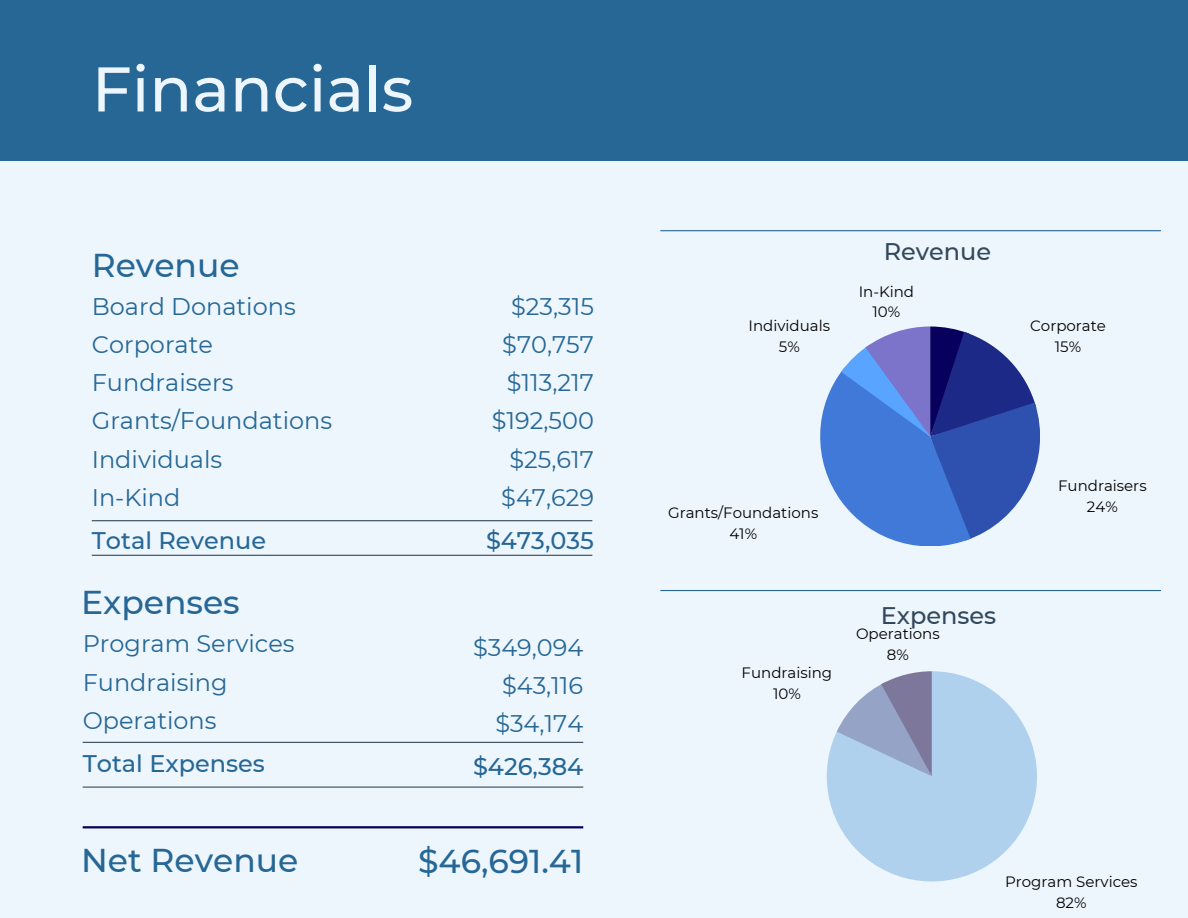
<style>
.page{position:relative;width:1188px;height:918px;background:#edf6fd}
.page>*{position:absolute;margin:0;border:0;box-sizing:border-box;transform-origin:0 0}
.t1{font:500 63px "Montserrat";color:#edf6fd}
.t2{font:500 33px "Montserrat";color:#266796}
.t3{font:24px "Montserrat";color:#266796}
.t4{font:500 24px "Montserrat";color:#266796}
.t5{font:500 24px "Montserrat";color:#33485b}
.t6{font:15px/20.9px "Montserrat";color:#000;text-align:center}
</style>
<div class="page">
<div style="left:0;top:0;width:1188px;height:161px;background:#266796"></div>
<hr style="left:92px;top:555px;width:500px;height:1px;background:#33485b">
<hr style="left:83px;top:787px;width:500px;height:1px;background:#33485b">
<hr style="left:83px;top:826px;width:500px;height:2px;background:#07005c">
<hr style="left:92px;top:520px;width:500px;height:1px;background:#33485b">
<hr style="left:83px;top:742px;width:500px;height:1px;background:#33485b">
<svg style="left:820px;top:327px;width:220px;height:219px"></svg>
<svg style="left:827px;top:671px;width:210px;height:210px;fill:#afd1ed"></svg>
<svg style="left:837px;top:671px;width:95px;height:105px"></svg>
<hr style="left:660px;top:590px;width:501px;height:1px;background:#266796">
<hr style="left:660px;top:230px;width:501px;height:1px;background:#266796">
<p class="t1" style="left:92px;top:51px;width:323px">Financials</p>
<p class="t2" style="left:92px;top:245px;width:149px">Revenue</p>
<h1 class="t3" style="left:92px;top:291px;width:205px">Board Donations</h1>
<h2 class="t3" style="left:92px;top:330px;width:123px">Corporate</h2>
<p class="t3" style="left:92px;top:368px;width:143px">Fundraisers</p>
<p class="t3" style="left:92px;top:406px;width:242px">Grants/Foundations</p>
<p class="t3" style="left:92px;top:444px;width:132px">Individuals</p>
<p class="t3" style="left:92px;top:483px;width:90px">In-Kind</p>
<p class="t4" style="left:92px;top:525px;width:176px">Total Revenue</p>
<p class="t2" style="left:81px;top:582px;width:160px">Expenses</p>
<p class="t3" style="left:83px;top:629px;width:213px">Program Services</p>
<p class="t3" style="left:83px;top:667px;width:146px">Fundraising</p>
<p class="t3" style="left:83px;top:706px;width:135px">Operations</p>
<p class="t4" style="left:83px;top:748px;width:184px">Total Expenses</p>
<p class="t3" style="left:511px;top:291px;width:84px">$23,315</p>
<p class="t3" style="left:502px;top:330px;width:93px">$70,757</p>
<p class="t3" style="left:507px;top:368px;width:89px">$113,217</p>
<p class="t3" style="left:492px;top:406px;width:104px">$192,500</p>
<p class="t3" style="left:510px;top:444px;width:86px">$25,617</p>
<h3 class="t3" style="left:501px;top:483px;width:94px">$47,629</h3>
<h2 class="t4" style="left:486px;top:525px;width:109px">$473,035</h2>
<p class="t3" style="left:473px;top:632px;width:112px">$349,094</p>
<p class="t3" style="left:502px;top:671px;width:83px">$43,116</p>
<p class="t3" style="left:495px;top:709px;width:89px">$34,174</p>
<p class="t4" style="left:473px;top:752px;width:112px">$426,384</p>
<p class="t2" style="left:81px;top:840px;width:219px">Net Revenue</p>
<h2 class="t2" style="left:418px;top:841px;width:167px">$46,691.41</h2>
<p class="t6" style="left:749px;top:315px;width:83px">Individuals<br>5%</p>
<h2 class="t5" style="left:884px;top:237px;width:109px">Revenue</h2>
<p class="t6" style="left:859px;top:281px;width:57px">In-Kind<br>10%</p>
<p class="t6" style="left:1030px;top:315px;width:77px">Corporate<br>15%</p>
<p class="t6" style="left:668px;top:502px;width:152px">Grants/Foundations<br>41%</p>
<p class="t6" style="left:742px;top:662px;width:92px">Fundraising<br>10%</p>
<h3 class="t5" style="left:881px;top:601px;width:117px">Expenses</h3>
<p class="t6" style="left:856px;top:623px;width:85px">Operations<br>8%</p>
<p class="t6" style="left:1058px;top:476px;width:90px">Fundraisers<br>24%</p>
<p class="t6" style="left:1005px;top:871px;width:134px">Program Services<br>82%</p>
</div>
